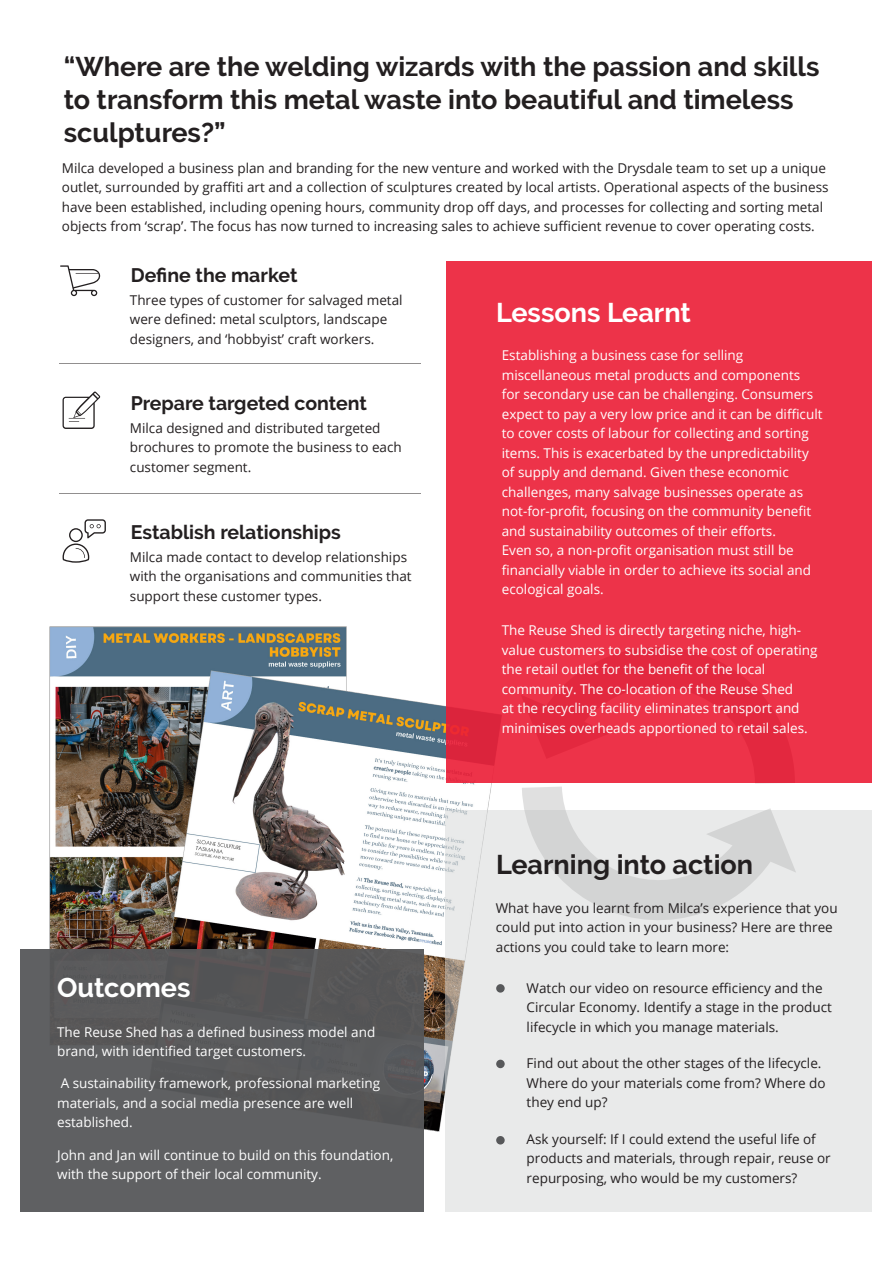
<style>
.page{position:relative;width:893px;height:1263px;background:#fff}
.page>*{position:absolute;margin:0;border:0;box-sizing:border-box;transform-origin:0 0}
.Raleway_Size_18pt_Lea_21pt_Left{font:700 27px/33px "Raleway";color:#231f20}
.Raleway_Size_18pt_Lea_21pt_Left-2{font:700 27px "Raleway";color:#fff}
.Raleway_Bold_Size_13pt_Lea_16pt_Left{font:700 19.5px "Raleway";color:#231f20}
.Regular_Size_9pt_Lea_13pt_Left{font:13.5px/19.5px "Open Sans";color:#231f20}
.Regular_Size_9pt_Lea_13pt_Left-2{font:13.5px/19.5px "Open Sans";color:#fff}
</style>
<div class="page">
<img style="left:49px;top:626px;width:443px;height:506px">
<div style="left:445px;top:810px;width:427px;height:402px;background:#e9eaea"></div>
<div style="left:20px;top:949px;width:404px;height:263px;background:#5e5e60"></div>
<svg style="left:60px;top:265px;width:41px;height:31px"></svg>
<svg style="left:63px;top:392px;width:37px;height:37px"></svg>
<svg style="left:522px;top:783px;width:274px;height:137px"></svg>
<hr style="left:59px;top:363px;width:362px;height:1px;background:#231f20">
<hr style="left:59px;top:493px;width:362px;height:1px;background:#231f20">
<div style="left:496px;top:984px;width:9px;height:9px;background:#57585a;border-radius:50%"></div>
<div style="left:496px;top:1060px;width:9px;height:8px;background:#57585a;border-radius:50%"></div>
<div style="left:496px;top:1136px;width:9px;height:8px;background:#57585a;border-radius:50%"></div>
<div style="left:446px;top:262px;width:426px;height:521px;background:#ed3349"></div>
<svg style="left:63px;top:519px;width:43px;height:44px"></svg>
<p class="Raleway_Size_18pt_Lea_21pt_Left" style="left:64px;top:50px;width:757px">“Where are the welding wizards with the passion and skills</p>
<p class="Raleway_Size_18pt_Lea_21pt_Left" style="left:64px;top:83px;width:731px">to transform this metal waste into beautiful and timeless sculptures?”</p>
<p class="Regular_Size_9pt_Lea_13pt_Left" style="left:62px;top:158px;width:768px">Milca developed a business plan and branding for the new venture and worked with the Drysdale team to set up a unique outlet, surrounded by graffiti art and a collection of sculptures created by local artists. Operational aspects of the business have been established, including opening hours, community drop off days, and processes for collecting and sorting metal objects from ‘scrap’. The focus has now turned to increasing sales to achieve sufficient revenue to cover operating costs.</p>
<p class="Raleway_Bold_Size_13pt_Lea_16pt_Left" style="left:131px;top:264px;width:168px">Define the market</p>
<p class="Regular_Size_9pt_Lea_13pt_Left" style="left:130px;top:289px;width:274px">Three types of customer for salvaged metal were defined: metal sculptors, landscape designers, and ‘hobbyist’ craft workers.</p>
<p class="Raleway_Bold_Size_13pt_Lea_16pt_Left" style="left:131px;top:392px;width:238px">Prepare targeted content</p>
<p class="Regular_Size_9pt_Lea_13pt_Left" style="left:130px;top:417px;width:273px">Milca designed and distributed targeted brochures to promote the business to each customer segment.</p>
<p class="Raleway_Bold_Size_13pt_Lea_16pt_Left" style="left:131px;top:521px;width:212px">Establish relationships</p>
<p class="Regular_Size_9pt_Lea_13pt_Left" style="left:130px;top:547px;width:283px">Milca made contact to develop relationships with the organisations and communities that support these customer types.</p>
<p class="Raleway_Size_18pt_Lea_21pt_Left-2" style="left:57px;top:972px;width:135px">Outcomes</p>
<p class="Regular_Size_9pt_Lea_13pt_Left-2" style="left:57px;top:1021px;width:320px">The Reuse Shed has a defined business model and brand, with identified target customers.</p>
<p class="Regular_Size_9pt_Lea_13pt_Left-2" style="left:57px;top:1073px;width:324px">A sustainability framework, professional marketing materials, and a social media presence are well established.</p>
<p class="Regular_Size_9pt_Lea_13pt_Left-2" style="left:57px;top:1144px;width:338px">John and Jan will continue to build on this foundation, with the support of their local community.</p>
<p class="Raleway_Size_18pt_Lea_21pt_Left-2" style="left:496px;top:297px;width:196px">Lessons Learnt</p>
<p class="Regular_Size_9pt_Lea_13pt_Left-2" style="left:502px;top:345px;width:322px">Establishing a business case for selling miscellaneous metal products and components<br>for secondary use can be challenging. Consumers expect to pay a very low price and it can be difficult to cover costs of labour for collecting and sorting items. This is exacerbated by the unpredictability of supply and demand. Given these economic challenges, many salvage businesses operate as not-for-profit, focusing on the community benefit and sustainability outcomes of their efforts.<br>Even so, a non-profit organisation must still be financially viable in order to achieve its social and ecological goals.</p>
<p class="Regular_Size_9pt_Lea_13pt_Left-2" style="left:502px;top:620px;width:317px">The Reuse Shed is directly targeting niche, high&shy;value customers to subsidise the cost of operating the retail outlet for the benefit of the local community. The co-location of the Reuse Shed<br>at the recycling facility eliminates transport and minimises overheads apportioned to retail sales.</p>
<p class="Raleway_Size_18pt_Lea_21pt_Left" style="left:496px;top:848px;width:258px">Learning into action</p>
<p class="Regular_Size_9pt_Lea_13pt_Left" style="left:496px;top:898px;width:343px">What have you learnt from Milca’s experience that you could put into action in your business? Here are three actions you could take to learn more:</p>
<p class="Regular_Size_9pt_Lea_13pt_Left" style="left:527px;top:978px;width:307px">Watch our video on resource efficiency and the<br>Circular Economy. Identify a stage in the product lifecycle in which you manage materials.</p>
<p class="Regular_Size_9pt_Lea_13pt_Left" style="left:527px;top:1053px;width:301px">Find out about the other stages of the lifecycle.<br>Where do your materials come from? Where do they end up?</p>
<p class="Regular_Size_9pt_Lea_13pt_Left" style="left:527px;top:1129px;width:306px">Ask yourself: If I could extend the useful life of products and materials, through repair, reuse or repurposing, who would be my customers?</p>
</div>
